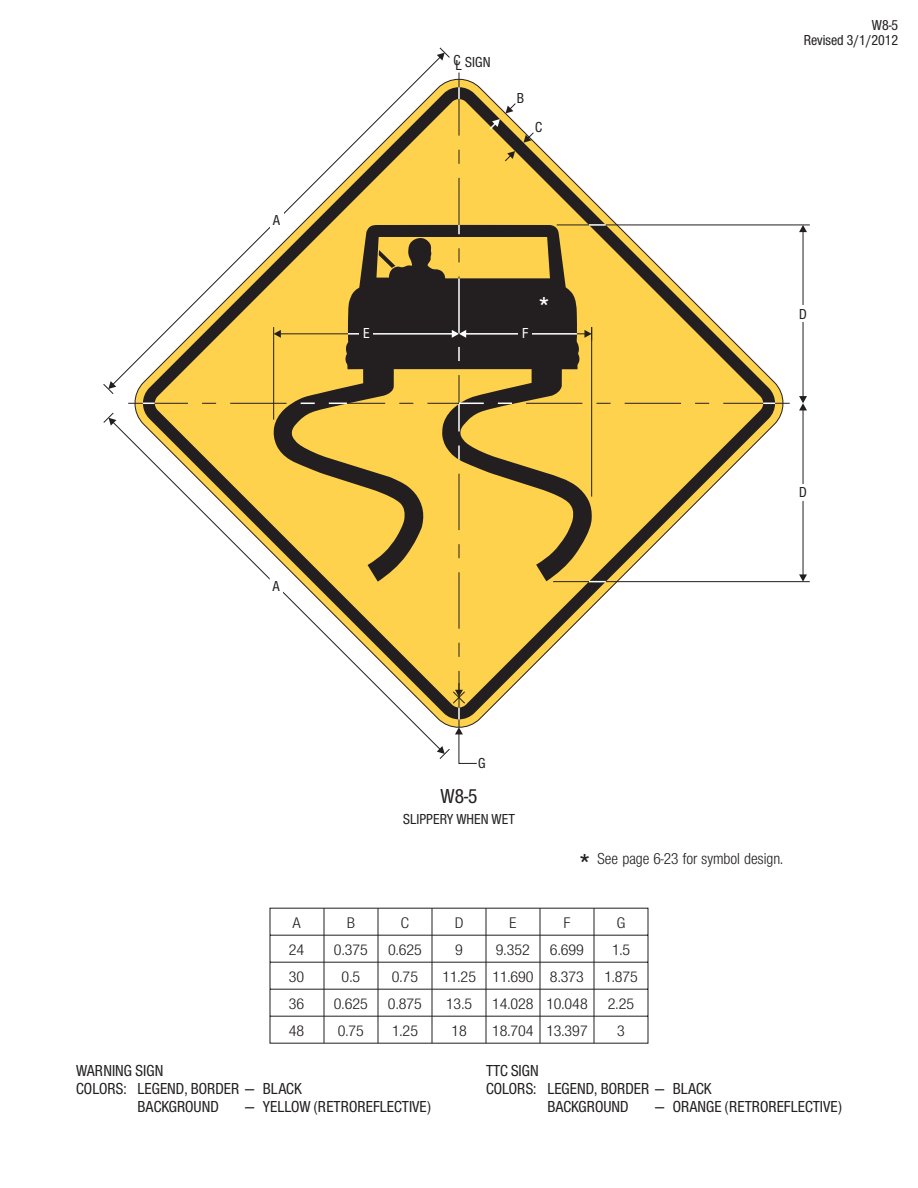
<style>
.page{position:relative;width:918px;height:1188px;background:#fff}
.page>*{position:absolute;margin:0;border:0;box-sizing:border-box;transform-origin:0 0}
.t1{font:27px "Nimbus San Nov T Sem Bol Con";color:#fff}
.t2{font:21px "Nimbus San Nov T Med Con";color:#231f20}
.t3{font:16.5px "Nimbus San Nov T Med Con";color:#231f20}
.t4{font:16.5px "Nimbus San Nov T Reg Con";color:#231f20}
.t5{font:15.9px "Nimbus San Nov T Reg Con";color:#231f20;scale:1.09 1}
.t6{font:15px "Nimbus San Nov T Med Con";color:#231f20}
.t7{font:15px "Nimbus San Nov T Med Con";color:#fff}
.s1{font-family:"Nimbus San Nov T Sem Bol Con";font-size:27px}
</style>
<div class="page">
<svg style="left:269px;top:907px;width:380px;height:137px"></svg>
<hr style="left:324px;top:908px;width:1px;height:135px;background:#231f20">
<hr style="left:378px;top:908px;width:1px;height:135px;background:#231f20">
<hr style="left:432px;top:908px;width:1px;height:135px;background:#231f20">
<hr style="left:486px;top:908px;width:1px;height:135px;background:#231f20">
<hr style="left:540px;top:908px;width:1px;height:135px;background:#231f20">
<hr style="left:594px;top:908px;width:1px;height:135px;background:#231f20">
<svg style="left:154px;top:98px;width:610px;height:610px"></svg>
<svg style="left:274px;top:225px;width:318px;height:357px;background:#bf9f3f"></svg>
<svg style="left:103px;top:412px;width:348px;height:347px"></svg>
<svg style="left:437px;top:746px;width:8px;height:8px"></svg>
<svg style="left:109px;top:418px;width:7px;height:8px"></svg>
<div style="left:270px;top:578px;width:13px;height:16px;background:#fff"></div>
<svg style="left:103px;top:47px;width:348px;height:348px"></svg>
<svg style="left:437px;top:53px;width:8px;height:8px"></svg>
<svg style="left:108px;top:381px;width:8px;height:8px"></svg>
<hr style="left:459px;top:99px;width:1px;height:37px;background:#231f20">
<svg style="left:458px;top:73px;width:2px;height:26px"></svg>
<svg style="left:458px;top:446px;width:2px;height:14px"></svg>
<hr style="left:458px;top:404px;width:2px;height:27px;background:#fff">
<svg style="left:459px;top:544px;width:1px;height:14px"></svg>
<hr style="left:459px;top:474px;width:1px;height:56px;background:#231f20">
<svg style="left:459px;top:643px;width:1px;height:14px"></svg>
<hr style="left:459px;top:572px;width:1px;height:57px;background:#231f20">
<svg style="left:452px;top:682px;width:26px;height:82px"></svg>
<hr style="left:459px;top:671px;width:1px;height:36px;background:#231f20">
<svg style="left:695px;top:403px;width:14px;height:1px"></svg>
<hr style="left:723px;top:403px;width:40px;height:1px;background:#231f20">
<svg style="left:763px;top:403px;width:27px;height:1px"></svg>
<svg style="left:596px;top:403px;width:15px;height:1px"></svg>
<hr style="left:625px;top:403px;width:56px;height:1px;background:#231f20">
<hr style="left:526px;top:403px;width:56px;height:1px;background:#231f20">
<svg style="left:128px;top:403px;width:15px;height:1px"></svg>
<svg style="left:154px;top:132px;width:380px;height:272px"></svg>
<svg style="left:524px;top:135px;width:7px;height:8px"></svg>
<svg style="left:504px;top:151px;width:11px;height:11px"></svg>
<svg style="left:506px;top:103px;width:10px;height:10px"></svg>
<svg style="left:488px;top:119px;width:12px;height:12px"></svg>
<hr style="left:803px;top:232px;width:1px;height:166px;background:#231f20">
<svg style="left:799px;top:226px;width:8px;height:6px"></svg>
<div style="left:796px;top:306px;width:14px;height:16px;background:#fff"></div>
<hr style="left:803px;top:410px;width:1px;height:166px;background:#231f20">
<svg style="left:799px;top:396px;width:8px;height:14px"></svg>
<svg style="left:799px;top:574px;width:8px;height:7px"></svg>
<div style="left:796px;top:484px;width:14px;height:16px;background:#fff"></div>
<hr style="left:606px;top:581px;width:204px;height:1px;background:#231f20">
<svg style="left:589px;top:581px;width:17px;height:1px"></svg>
<hr style="left:553px;top:581px;width:36px;height:1px;background:#231f20">
<hr style="left:606px;top:225px;width:204px;height:1px;background:#231f20">
<svg style="left:589px;top:224px;width:17px;height:2px"></svg>
<hr style="left:557px;top:225px;width:32px;height:1px;background:#231f20">
<hr style="left:273px;top:327px;width:1px;height:93px;background:#231f20">
<hr style="left:348px;top:333px;width:105px;height:2px;background:#fff">
<hr style="left:280px;top:333px;width:68px;height:1px;background:#231f20">
<svg style="left:274px;top:330px;width:7px;height:8px"></svg>
<hr style="left:465px;top:333px;width:112px;height:2px;background:#fff">
<svg style="left:577px;top:327px;width:14px;height:14px"></svg>
<hr style="left:591px;top:327px;width:1px;height:170px;background:#231f20">
<svg style="left:452px;top:330px;width:14px;height:8px"></svg>
<div style="left:360px;top:325px;width:13px;height:16px;background:#231f20"></div>
<div style="left:519px;top:325px;width:13px;height:16px;background:#231f20"></div>
<p class="t6" style="left:872px;top:17px;width:28px">W8-5</p>
<p class="t6" style="left:273px;top:212px;width:9px">A</p>
<p class="t6" style="left:453px;top:54px;width:39px">CL SIGN</p>
<p class="t6" style="left:517px;top:89px;width:9px">B</p>
<p class="t6" style="left:535px;top:119px;width:8px">C</p>
<p class="t1" style="left:538px;top:290px;width:14px">*</p>
<p class="t7" style="left:363px;top:325px;width:8px">E</p>
<p class="t7" style="left:522px;top:325px;width:8px">F</p>
<p class="t6" style="left:273px;top:577px;width:9px">A</p>
<p class="t6" style="left:804px;top:32px;width:96px">Revised 3/1/2012</p>
<p class="t6" style="left:799px;top:305px;width:9px">D</p>
<p class="t6" style="left:799px;top:484px;width:9px">D</p>
<p class="t6" style="left:478px;top:754px;width:9px">G</p>
<p class="t2" style="left:441px;top:784px;width:38px">W8-5</p>
<p class="t6" style="left:403px;top:810px;width:113px">SLIPPERY WHEN WET</p>
<p class="t4" style="left:579px;top:850px;width:206px"><span class="s1">*</span> See page 6-23 for symbol design.</p>
<p class="t5" style="left:292px;top:914px;width:9px">A</p>
<p class="t5" style="left:347px;top:914px;width:9px">B</p>
<p class="t5" style="left:401px;top:914px;width:9px">C</p>
<p class="t5" style="left:455px;top:914px;width:9px">D</p>
<p class="t5" style="left:509px;top:914px;width:8px">E</p>
<p class="t5" style="left:564px;top:914px;width:8px">F</p>
<p class="t5" style="left:617px;top:914px;width:10px">G</p>
<p class="t5" style="left:289px;top:941px;width:16px">24</p>
<p class="t5" style="left:334px;top:941px;width:33px">0.375</p>
<p class="t5" style="left:388px;top:941px;width:33px">0.625</p>
<p class="t5" style="left:455px;top:941px;width:9px">9</p>
<p class="t5" style="left:496px;top:941px;width:33px">9.352</p>
<p class="t5" style="left:550px;top:941px;width:33px">6.699</p>
<p class="t5" style="left:612px;top:941px;width:18px">1.5</p>
<p class="t5" style="left:289px;top:968px;width:16px">30</p>
<p class="t5" style="left:342px;top:968px;width:18px">0.5</p>
<p class="t5" style="left:392px;top:968px;width:26px">0.75</p>
<p class="t5" style="left:442px;top:968px;width:132px">11.25 11.690 8.373</p>
<p class="t5" style="left:604px;top:968px;width:33px">1.875</p>
<p class="t5" style="left:289px;top:995px;width:16px">36</p>
<p class="t5" style="left:334px;top:995px;width:33px">0.625</p>
<p class="t5" style="left:388px;top:995px;width:33px">0.875</p>
<p class="t5" style="left:446px;top:995px;width:132px">13.5 14.028 10.048</p>
<p class="t5" style="left:608px;top:995px;width:26px">2.25</p>
<p class="t5" style="left:289px;top:1022px;width:16px">48</p>
<p class="t5" style="left:338px;top:1022px;width:26px">0.75</p>
<p class="t5" style="left:392px;top:1022px;width:26px">1.25</p>
<p class="t5" style="left:451px;top:1022px;width:16px">18</p>
<p class="t5" style="left:492px;top:1022px;width:89px">18.704 13.397</p>
<p class="t5" style="left:617px;top:1022px;width:9px">3</p>
<p class="t3" style="left:76px;top:1062px;width:89px">WARNING SIGN</p>
<p class="t3" style="left:76px;top:1080px;width:227px">COLORS: LEGEND, BORDER — BLACK</p>
<p class="t3" style="left:137px;top:1098px;width:83px">BACKGROUND</p>
<p class="t3" style="left:245px;top:1098px;width:187px">— YELLOW (RETROREFLECTIVE)</p>
<p class="t3" style="left:486px;top:1062px;width:54px">TTC SIGN</p>
<p class="t3" style="left:486px;top:1080px;width:227px">COLORS: LEGEND, BORDER — BLACK</p>
<p class="t3" style="left:547px;top:1098px;width:83px">BACKGROUND</p>
<p class="t3" style="left:655px;top:1098px;width:188px">— ORANGE (RETROREFLECTIVE)</p>
</div>
